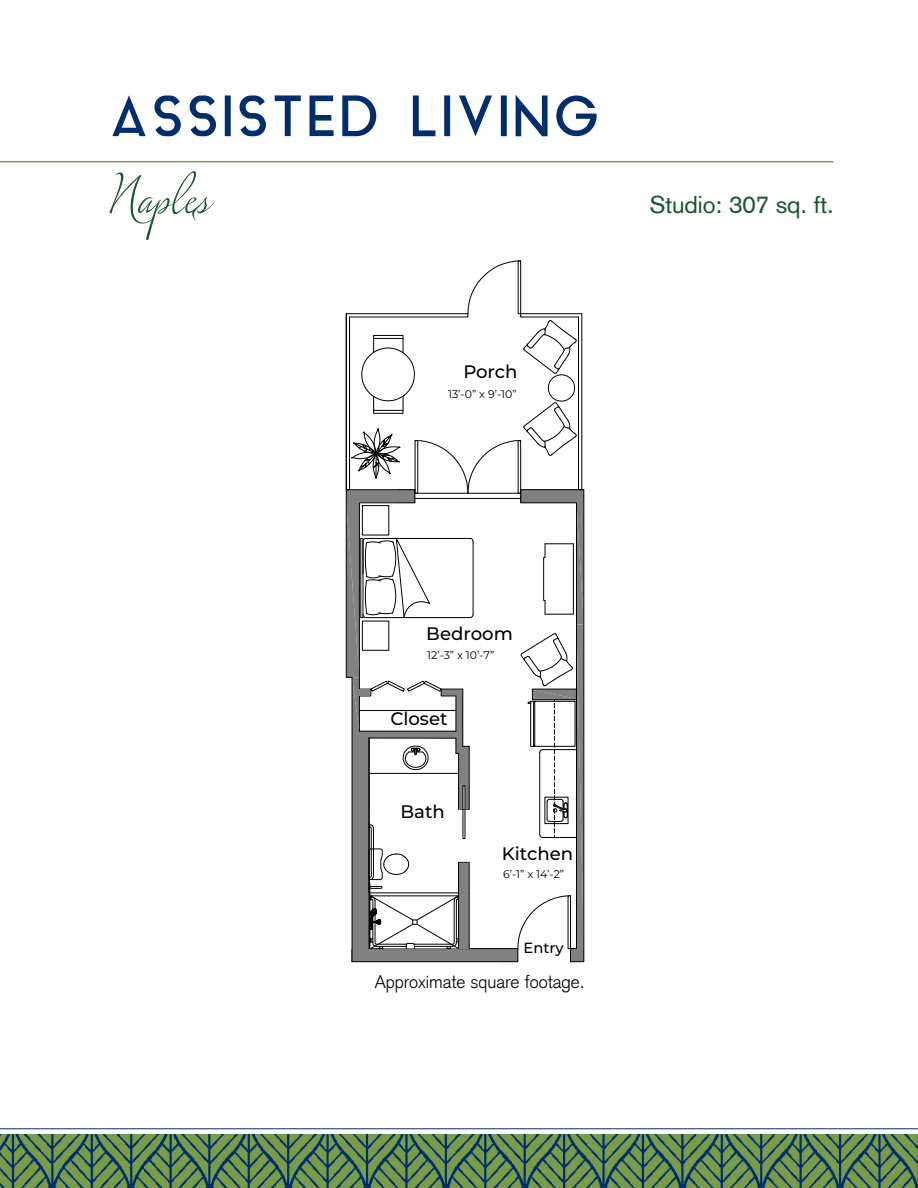
<style>
.page{position:relative;width:918px;height:1188px;background:#fff}
.page>*{position:absolute;margin:0;border:0;box-sizing:border-box;transform-origin:0 0}
.t1{font:60px "Lush Script";color:#1a5632}
.t2{font:55.65px "Aqua Grotesque";color:#002e6d}
.t3{font:24px "Akzidenz Grotesk";color:#1a5632}
.t4{font:500 18.15px "Montserrat";color:#000}
.t5{font:300 18px "Akzidenz Grotesk";color:#000}
.t6{font:500 14.7px "Montserrat";color:#000}
.t7{font:10.95px "Montserrat";color:#000}
</style>
<div class="page">
<hr style="left:0;top:161px;width:833px;height:1px;background:#789c4a">
<svg style="left:345px;top:260px;width:240px;height:703px"></svg>
<img style="left:0;top:1134px;width:918px;height:54px">
<hr style="left:0;top:1128px;width:918px;height:1px;background:#002e6d">
<h2 class="t2" style="left:108px;top:87px;width:495px">ASSISTED LIVING</h2>
<h1 class="t1" style="left:108px;top:157px;width:106px">Naples</h1>
<h3 class="t4" style="left:464px;top:359px;width:56px">Porch</h3>
<p class="t7" style="left:448px;top:387px;width:70px">13’-0” x 9’-10”</p>
<h3 class="t3" style="left:649px;top:190px;width:186px">Studio: 307 sq. ft.</h3>
<h3 class="t4" style="left:426px;top:621px;width:88px">Bedroom</h3>
<p class="t7" style="left:427px;top:648px;width:69px">12’-3” x 10’-7”</p>
<h3 class="t4" style="left:390px;top:706px;width:59px">Closet</h3>
<h3 class="t4" style="left:400px;top:799px;width:46px">Bath</h3>
<h3 class="t4" style="left:502px;top:841px;width:73px">Kitchen</h3>
<p class="t7" style="left:503px;top:867px;width:62px">6’-1” x 14’-2”</p>
<h3 class="t6" style="left:524px;top:938px;width:42px">Entry</h3>
<h3 class="t5" style="left:375px;top:971px;width:212px">Approximate square footage.</h3>
</div>
